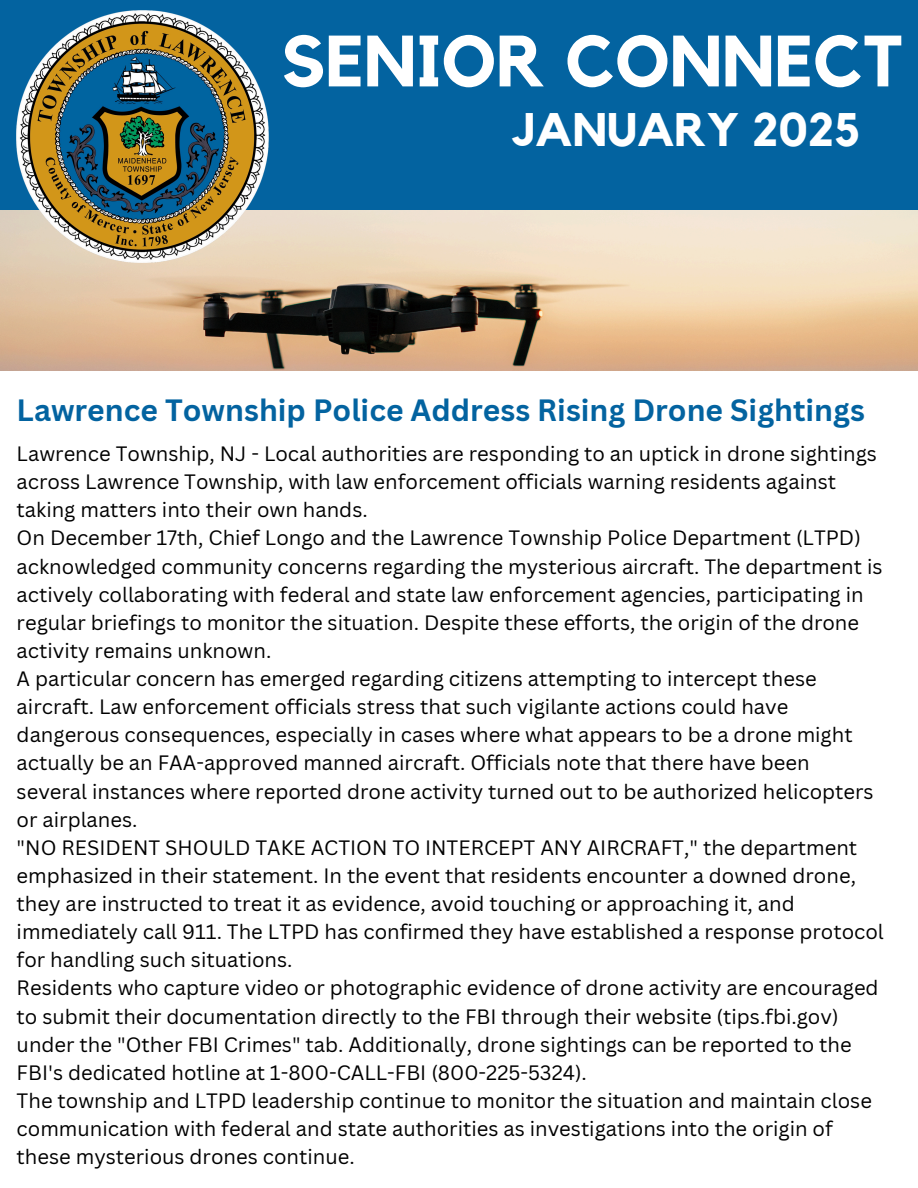
<style>
.page{position:relative;width:918px;height:1188px;background:#fff}
.page>*{position:absolute;margin:0;border:0;box-sizing:border-box;transform-origin:0 0}
.t1{font:700 71.7px "Kollektif";color:#fff}
.t2{font:700 46.95px "Kollektif";color:#fff}
.t3{font:700 30px "Canva Sans";color:#0363a0}
.t4{font:20.25px/28.2px "Canva Sans";color:#000}
</style>
<div class="page">
<img style="left:0;top:209px;width:918px;height:162px">
<div style="left:0;top:0;width:918px;height:209px;background:#0363a0"></div>
<img style="left:17px;top:10px;width:252px;height:252px">
<h2 class="t1" style="left:281px;top:28px;width:623px">SENIOR CONNECT</h2>
<p class="t2" style="left:512px;top:108px;width:350px">JANUARY 2025</p>
<h1 class="t3" style="left:17px;top:389px;width:850px">Lawrence Township Police Address Rising Drone Sightings</h1>
<p class="t4" style="left:17px;top:439px;width:862px">Lawrence Township, NJ - Local authorities are responding to an uptick in drone sightings across Lawrence Township, with law enforcement officials warning residents against taking matters into their own hands.</p>
<h3 class="t4" style="left:17px;top:524px;width:867px">On December 17th, Chief Longo and the Lawrence Township Police Department (LTPD) acknowledged community concerns regarding the mysterious aircraft. The department is actively collaborating with federal and state law enforcement agencies, participating in regular briefings to monitor the situation. Despite these efforts, the origin of the drone activity remains unknown.</h3>
<p class="t4" style="left:17px;top:664px;width:858px">A particular concern has emerged regarding citizens attempting to intercept these aircraft. Law enforcement officials stress that such vigilante actions could have dangerous consequences, especially in cases where what appears to be a drone might actually be an FAA-approved manned aircraft. Officials note that there have been several instances where reported drone activity turned out to be authorized helicopters or airplanes.</p>
<p class="t4" style="left:17px;top:833px;width:869px">"NO RESIDENT SHOULD TAKE ACTION TO INTERCEPT ANY AIRCRAFT," the department emphasized in their statement. In the event that residents encounter a downed drone, they are instructed to treat it as evidence, avoid touching or approaching it, and immediately call 911. The LTPD has confirmed they have established a response protocol for handling such situations.</p>
<p class="t4" style="left:17px;top:974px;width:864px">Residents who capture video or photographic evidence of drone activity are encouraged to submit their documentation directly to the FBI through their website (tips.fbi.gov) under the "Other FBI Crimes" tab. Additionally, drone sightings can be reported to the FBI's dedicated hotline at 1-800-CALL-FBI (800-225-5324).</p>
<p class="t4" style="left:17px;top:1086px;width:857px">The township and LTPD leadership continue to monitor the situation and maintain close communication with federal and state authorities as investigations into the origin of these mysterious drones continue.</p>
</div>
